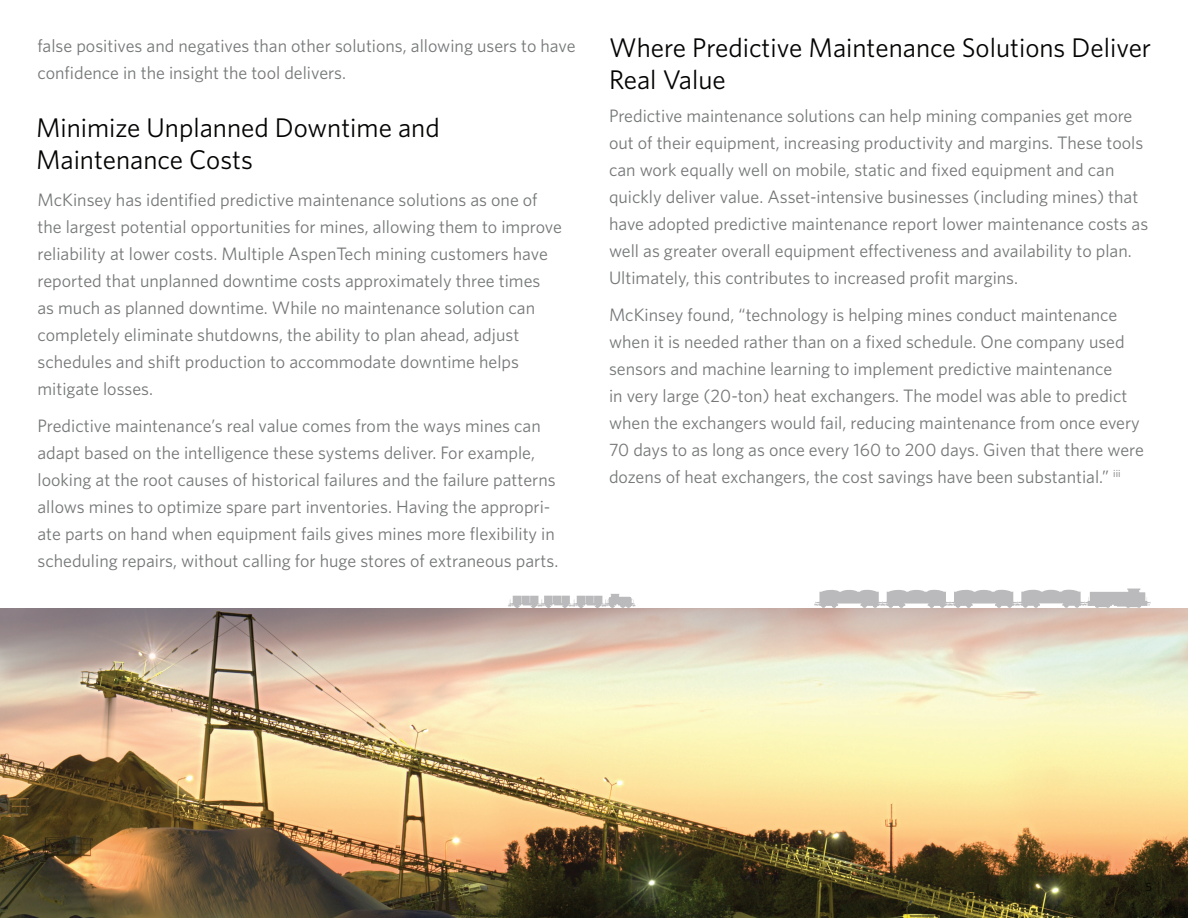
<style>
.page{position:relative;width:1188px;height:918px;background:#fff}
.page>*{position:absolute;margin:0;border:0;box-sizing:border-box;transform-origin:0 0}
.t1{font:27px/31.5px "Whitney";color:#040503}
.t2{font:18px/27px "Whitney";color:#757778}
.t3{font:12px "Whitney";color:#040503}
</style>
<div class="page">
<img style="left:0;top:608px;width:1188px;height:310px">
<svg style="left:508px;top:594px;width:128px;height:14px"></svg>
<svg style="left:814px;top:589px;width:336px;height:19px"></svg>
<p class="t2" style="left:38px;top:32px;width:540px">false positives and negatives than other solutions, allowing users to have confidence in the insight the tool delivers.</p>
<h1 class="t1" style="left:609px;top:31px;width:544px">Where Predictive Maintenance Solutions Deliver<br>Real Value</h1>
<h1 class="t1" style="left:36px;top:111px;width:405px">Minimize Unplanned Downtime and<br>Maintenance Costs</h1>
<p class="t2" style="left:609px;top:102px;width:541px">Predictive maintenance solutions can help mining companies get more out of their equipment, increasing productivity and margins. These tools can work equally well on mobile, static and fixed equipment and can quickly deliver value. Asset-intensive businesses (including mines) that have adopted predictive maintenance report lower maintenance costs as well as greater overall equipment effectiveness and availability to plan.<br>Ultimately, this contributes to increased profit margins.</p>
<p class="t2" style="left:609px;top:301px;width:536px">McKinsey found, “technology is helping mines conduct maintenance when it is needed rather than on a fixed schedule. One company used sensors and machine learning to implement predictive maintenance<br>in very large (20-ton) heat exchangers. The model was able to predict when the exchangers would fail, reducing maintenance from once every 70 days to as long as once every 160 to 200 days. Given that there were dozens of heat exchangers, the cost savings have been substantial.” <sup>iii</sup></p>
<p class="t2" style="left:38px;top:186px;width:526px">McKinsey has identified predictive maintenance solutions as one of the largest potential opportunities for mines, allowing them to improve reliability at lower costs. Multiple AspenTech mining customers have reported that unplanned downtime costs approximately three times<br>as much as planned downtime. While no maintenance solution can completely eliminate shutdowns, the ability to plan ahead, adjust schedules and shift production to accommodate downtime helps mitigate losses.</p>
<p class="t2" style="left:38px;top:412px;width:522px">Predictive maintenance’s real value comes from the ways mines can adapt based on the intelligence these systems deliver. For example, looking at the root causes of historical failures and the failure patterns allows mines to optimize spare part inventories. Having the appropri&shy;ate parts on hand when equipment fails gives mines more flexibility in scheduling repairs, without calling for huge stores of extraneous parts.</p>
<p class="t3" style="left:1146px;top:880px;width:8px">5</p>
</div>
